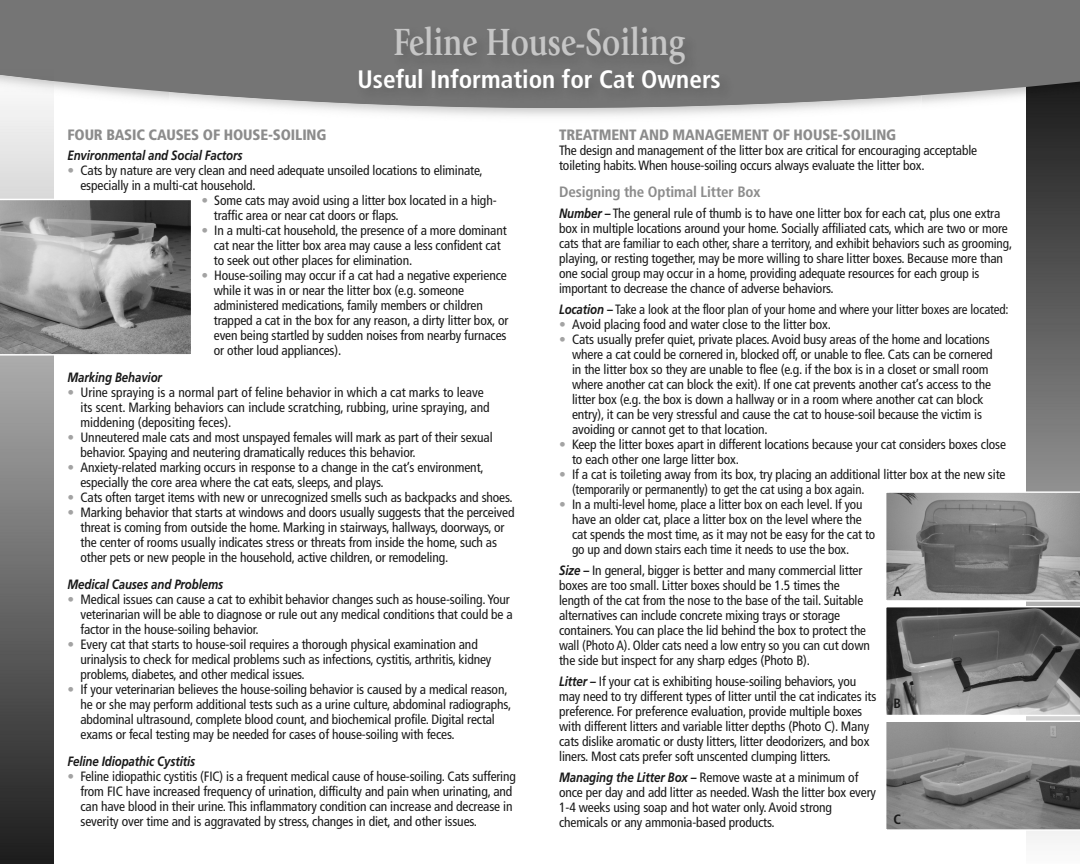
<style>
.page{position:relative;width:1080px;height:864px;background:#fff}
.page>*{position:absolute;margin:0;border:0;box-sizing:border-box;transform-origin:0 0}
.t1{font:700 39.6px "Giovanni";letter-spacing:-.01em;color:#c6c6c6;scale:.8 1}
.t2{font:700 condensed 25.2px "Frutiger";color:#fff}
.t3{font:900 condensed 15px "Frutiger";letter-spacing:-.01em;color:#8c8c8c}
.t4{font:700 condensed 15px "Frutiger";letter-spacing:-.01em;color:#8c8c8c}
.t5{font:condensed 13.5px/15px "Frutiger";letter-spacing:-.01em;color:#191919}
.t6{font:italic 700 13.5px "Frutiger";letter-spacing:-.01em;color:#191919;scale:.85 1}
.t7{font:condensed 13.5px "Frutiger";letter-spacing:-.01em;color:#191919;scale:.96 1}
.t8{font:700 condensed 13.5px "Frutiger";color:#191919}
.s1{color:#a3a3a3}
.s2{font-weight:700;font-style:italic;font-stretch:normal}
</style>
<div class="page">
<img style="left:1026px;top:126px;width:54px;height:714px">
<img style="left:1026px;top:109px;width:54px;height:17px">
<svg style="left:0;top:0;width:1080px;height:109px;background:#7e7e7e"></svg>
<img style="left:0;top:81px;width:54px;height:783px">
<img style="left:0;top:62px;width:54px;height:19px">
<img style="left:170px;top:108px;width:751px;height:8px">
<img style="left:170px;top:16px;width:751px;height:92px">
<svg style="left:886px;top:491px;width:194px;height:340px;background:#838383"></svg>
<svg style="left:0;top:199px;width:191px;height:157px;background:#8b8b8b"></svg>
<h1 class="t1" style="left:393px;top:27px;width:366px">Feline House-Soiling</h1>
<h2 class="t2" style="left:357px;top:69px;width:365px">Useful Information for Cat Owners</h2>
<p class="t3" style="left:68px;top:129px;width:260px">FOUR BASIC CAUSES OF HOUSE-SOILING</p>
<p class="t6" style="left:67px;top:150px;width:207px">Environmental and Social Factors</p>
<p class="t5" style="left:80px;top:163px;width:404px;text-indent:-13px"><span class="s1">•</span> Cats by nature are very clean and need adequate unsoiled locations to eliminate, especially in a multi-cat household.</p>
<p class="t5" style="left:214px;top:193px;width:284px;text-indent:-12px"><span class="s1">•</span> Some cats may avoid using a litter box located in a high&shy;traffic area or near cat doors or flaps.</p>
<p class="t5" style="left:214px;top:223px;width:294px;text-indent:-12px"><span class="s1">•</span> In a multi-cat household, the presence of a more dominant cat near the litter box area may cause a less confident cat to seek out other places for elimination.</p>
<p class="t5" style="left:214px;top:268px;width:296px;text-indent:-12px"><span class="s1">•</span> House-soiling may occur if a cat had a negative experience while it was in or near the litter box (e.g. someone administered medications, family members or children trapped a cat in the box for any reason, a dirty litter box, or even being startled by sudden noises from nearby furnaces or other loud appliances).</p>
<p class="t6" style="left:67px;top:372px;width:113px">Marking Behavior</p>
<p class="t5" style="left:80px;top:385px;width:411px;text-indent:-13px"><span class="s1">•</span> Urine spraying is a normal part of feline behavior in which a cat marks to leave its scent. Marking behaviors can include scratching, rubbing, urine spraying, and middening (depositing feces).</p>
<p class="t5" style="left:80px;top:430px;width:414px;text-indent:-13px"><span class="s1">•</span> Unneutered male cats and most unspayed females will mark as part of their sexual behavior. Spaying and neutering dramatically reduces this behavior.</p>
<p class="t5" style="left:80px;top:460px;width:405px;text-indent:-13px"><span class="s1">•</span> Anxiety-related marking occurs in response to a change in the cat’s environment, especially the core area where the cat eats, sleeps, and plays.</p>
<p class="t5" style="left:68px;top:490px;width:447px"><span class="s1">•</span> Cats often target items with new or unrecognized smells such as backpacks and shoes.</p>
<p class="t5" style="left:80px;top:505px;width:436px;text-indent:-13px"><span class="s1">•</span> Marking behavior that starts at windows and doors usually suggests that the perceived threat is coming from outside the home. Marking in stairways, hallways, doorways, or the center of rooms usually indicates stress or threats from inside the home, such as other pets or new people in the household, active children, or remodeling.</p>
<p class="t6" style="left:67px;top:579px;width:185px">Medical Causes and Problems</p>
<p class="t5" style="left:80px;top:592px;width:434px;text-indent:-13px"><span class="s1">•</span> Medical issues can cause a cat to exhibit behavior changes such as house-soiling.Your veterinarian will be able to diagnose or rule out any medical conditions that could be a factor in the house-soiling behavior.</p>
<p class="t5" style="left:80px;top:637px;width:412px;text-indent:-13px"><span class="s1">•</span> Every cat that starts to house-soil requires a thorough physical examination and urinalysis to check for medical problems such as infections, cystitis, arthritis, kidney problems, diabetes, and other medical issues.</p>
<p class="t5" style="left:81px;top:682px;width:432px;text-indent:-13px"><span class="s1">•</span> If your veterinarian believes the house-soiling behavior is caused by a medical reason, he or she may perform additional tests such as a urine culture, abdominal radiographs, abdominal ultrasound, complete blood count, and biochemical profile. Digital rectal exams or fecal testing may be needed for cases of house-soiling with feces.</p>
<p class="t6" style="left:67px;top:756px;width:152px">Feline Idiopathic Cystitis</p>
<p class="t5" style="left:80px;top:769px;width:437px;text-indent:-13px"><span class="s1">•</span> Feline idiopathic cystitis (FIC) is a frequent medical cause of house-soiling. Cats suffering from FIC have increased frequency of urination, difficulty and pain when urinating, and can have blood in their urine. This inflammatory condition can increase and decrease in severity over time and is aggravated by stress, changes in diet, and other issues.</p>
<p class="t3" style="left:559px;top:129px;width:339px">TREATMENT AND MANAGEMENT OF HOUSE-SOILING</p>
<p class="t5" style="left:559px;top:143px;width:420px">The design and management of the litter box are critical for encouraging acceptable toileting habits.When house-soiling occurs always evaluate the litter box.</p>
<p class="t4" style="left:559px;top:186px;width:203px">Designing the Optimal Litter Box</p>
<p class="t5" style="left:559px;top:206px;width:455px"><span class="s2">Number –</span> The general rule of thumb is to have one litter box for each cat, plus one extra box in multiple locations around your home. Socially affiliated cats, which are two or more cats that are familiar to each other, share a territory, and exhibit behaviors such as grooming, playing, or resting together, may be more willing to share litter boxes. Because more than one social group may occur in a home, providing adequate resources for each group is important to decrease the chance of adverse behaviors.</p>
<p class="t7" style="left:559px;top:302px;width:470px"><span class="s2">Location –</span> Take a look at the floor plan of your home and where your litter boxes are located:</p>
<p class="t5" style="left:559px;top:317px;width:274px"><span class="s1">•</span> Avoid placing food and water close to the litter box.</p>
<p class="t5" style="left:572px;top:332px;width:422px;text-indent:-13px"><span class="s1">•</span> Cats usually prefer quiet, private places.Avoid busy areas of the home and locations where a cat could be cornered in, blocked off, or unable to flee. Cats can be cornered in the litter box so they are unable to flee (e.g. if the box is in a closet or small room where another cat can block the exit). If one cat prevents another cat’s access to the litter box (e.g. the box is down a hallway or in a room where another cat can block entry), it can be very stressful and cause the cat to house-soil because the victim is avoiding or cannot get to that location.</p>
<p class="t5" style="left:572px;top:437px;width:436px;text-indent:-13px"><span class="s1">•</span> Keep the litter boxes apart in different locations because your cat considers boxes close to each other one large litter box.</p>
<p class="t5" style="left:572px;top:467px;width:435px;text-indent:-13px"><span class="s1">•</span> If a cat is toileting away from its box, try placing an additional litter box at the new site (temporarily or permanently) to get the cat using a box again.</p>
<p class="t5" style="left:572px;top:497px;width:305px;text-indent:-13px"><span class="s1">•</span> In a multi-level home, place a litter box on each level. If you have an older cat, place a litter box on the level where the cat spends the most time, as it may not be easy for the cat to go up and down stairs each time it needs to use the box.</p>
<p class="t5" style="left:559px;top:563px;width:312px"><span class="s2">Size –</span> In general, bigger is better and many commercial litter boxes are too small. Litter boxes should be 1.5 times the length of the cat from the nose to the base of the tail. Suitable alternatives can include concrete mixing trays or storage containers.You can place the lid behind the box to protect the wall (Photo A). Older cats need a low entry so you can cut down the side but inspect for any sharp edges (Photo B).</p>
<p class="t5" style="left:559px;top:674px;width:319px"><span class="s2">Litter –</span> If your cat is exhibiting house-soiling behaviors, you may need to try different types of litter until the cat indicates its preference. For preference evaluation, provide multiple boxes with different litters and variable litter depths (Photo C). Many cats dislike aromatic or dusty litters, litter deodorizers, and box liners. Most cats prefer soft unscented clumping litters.</p>
<p class="t5" style="left:559px;top:770px;width:318px"><span class="s2">Managing the Litter Box –</span> Remove waste at a minimum of once per day and add litter as needed.Wash the litter box every 1-4 weeks using soap and hot water only.Avoid strong chemicals or any ammonia-based products.</p>
<p class="t8" style="left:893px;top:586px;width:10px">A</p>
<p class="t8" style="left:893px;top:698px;width:9px">B</p>
<p class="t8" style="left:893px;top:814px;width:9px">C</p>
</div>
